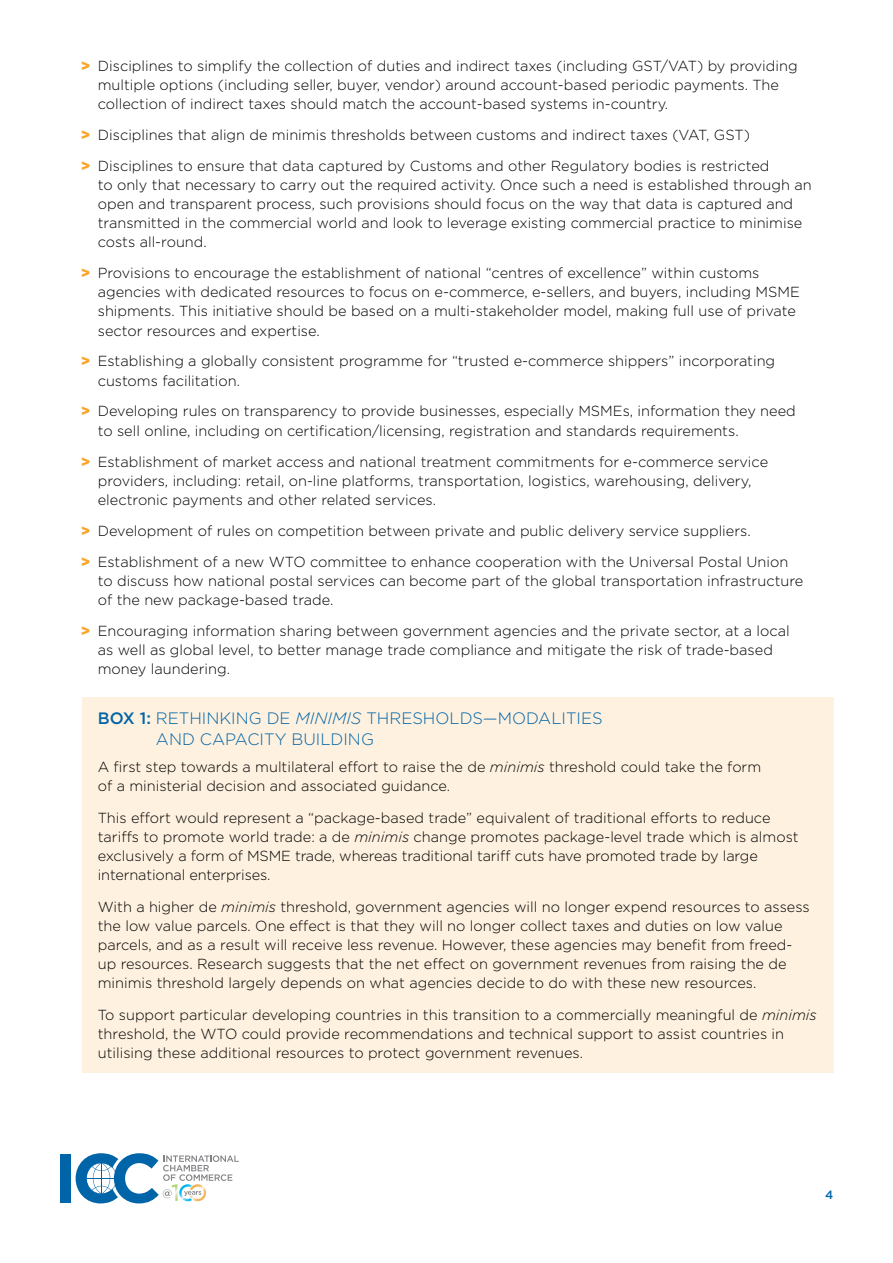
<style>
.page{position:relative;width:893px;height:1263px;background:#fff}
.page>*{position:absolute;margin:0;border:0;box-sizing:border-box;transform-origin:0 0}
.t1{font:300 16.5px/21px "Gotham";color:#0064a8}
.t2{font:300 14.55px/19px "Gotham";color:#000}
.t3{font:500 12px "Gotham";color:#0064a8}
.s1{font-weight:900;font-size:15px;color:#faa42a}
.s2{font-weight:500}
.s3{font-style:italic}
</style>
<div class="page">
<div style="left:60px;top:1154px;width:11px;height:48px;background:#0064a8"></div>
<svg style="left:76px;top:1153px;width:163px;height:50px"></svg>
<img style="left:190px;top:1184px;width:16px;height:17px">
<div style="left:82px;top:697px;width:751px;height:376px;background:#fef1df"></div>
<p class="t2" style="left:98px;top:56px;width:701px;text-indent:-17px"><span class="s1">&gt;</span> Disciplines to simplify the collection of duties and indirect taxes (including GST/VAT) by providing multiple options (including seller, buyer, vendor) around account-based periodic payments. The collection of indirect taxes should match the account-based systems in-country.</p>
<p class="t2" style="left:81px;top:119px;width:690px;line-height:30.9px"><span class="s1">&gt;</span> Disciplines that align de minimis thresholds between customs and indirect taxes (VAT, GST)<br><span class="s1">&gt;</span> Disciplines to ensure that data captured by Customs and other Regulatory bodies is restricted</p>
<p class="t2" style="left:98px;top:175px;width:715px">to only that necessary to carry out the required activity. Once such a need is established through an open and transparent process, such provisions should focus on the way that data is captured and transmitted in the commercial world and look to leverage existing commercial practice to minimise costs all-round.</p>
<p class="t2" style="left:98px;top:263px;width:703px;text-indent:-17px"><span class="s1">&gt;</span> Provisions to encourage the establishment of national “centres of excellence” within customs agencies with dedicated resources to focus on e-commerce, e-sellers, and buyers, including MSME shipments. This initiative should be based on a multi-stakeholder model, making full use of private sector resources and expertise.</p>
<p class="t2" style="left:98px;top:351px;width:679px;text-indent:-17px"><span class="s1">&gt;</span> Establishing a globally consistent programme for “trusted e-commerce shippers” incorporating customs facilitation.</p>
<p class="t2" style="left:98px;top:401px;width:699px;text-indent:-17px"><span class="s1">&gt;</span> Developing rules on transparency to provide businesses, especially MSMEs, information they need to sell online, including on certification/licensing, registration and standards requirements.</p>
<p class="t2" style="left:98px;top:451px;width:672px;text-indent:-17px"><span class="s1">&gt;</span> Establishment of market access and national treatment commitments for e-commerce service providers, including: retail, on-line platforms, transportation, logistics, warehousing, delivery, electronic payments and other related services.</p>
<p class="t2" style="left:81px;top:515px;width:709px;line-height:30.9px"><span class="s1">&gt;</span> Development of rules on competition between private and public delivery service suppliers.<br><span class="s1">&gt;</span> Establishment of a new WTO committee to enhance cooperation with the Universal Postal Union</p>
<p class="t2" style="left:98px;top:570px;width:707px">to discuss how national postal services can become part of the global transportation infrastructure of the new package-based trade.</p>
<p class="t2" style="left:98px;top:620px;width:693px;text-indent:-17px"><span class="s1">&gt;</span> Encouraging information sharing between government agencies and the private sector, at a local as well as global level, to better manage trade compliance and mitigate the risk of trade-based money laundering.</p>
<p class="t1" style="left:156px;top:707px;width:448px;text-indent:-58px"><span class="s2">BOX 1:</span> RETHINKING DE <span class="s3">MINIMIS</span> THRESHOLDS—MODALITIES<br>AND CAPACITY BUILDING</p>
<p class="t2" style="left:98px;top:757px;width:665px">A first step towards a multilateral effort to raise the de <span class="s3">minimis</span> threshold could take the form of a ministerial decision and associated guidance.</p>
<p class="t2" style="left:98px;top:808px;width:702px">This effort would represent a “package-based trade” equivalent of traditional efforts to reduce tariffs to promote world trade: a de <span class="s3">minimis</span> change promotes package-level trade which is almost exclusively a form of MSME trade, whereas traditional tariff cuts have promoted trade by large international enterprises.</p>
<p class="t2" style="left:98px;top:897px;width:713px">With a higher de <span class="s3">minimis</span> threshold, government agencies will no longer expend resources to assess the low value parcels. One effect is that they will no longer collect taxes and duties on low value parcels, and as a result will receive less revenue. However, these agencies may benefit from freed&shy;up resources. Research suggests that the net effect on government revenues from raising the de minimis threshold largely depends on what agencies decide to do with these new resources.</p>
<p class="t2" style="left:98px;top:1005px;width:720px">To support particular developing countries in this transition to a commercially meaningful de <span class="s3">minimis </span>threshold, the WTO could provide recommendations and technical support to assist countries in utilising these additional resources to protect government revenues.</p>
<p class="t3" style="left:825px;top:1186px;width:10px">4</p>
</div>
